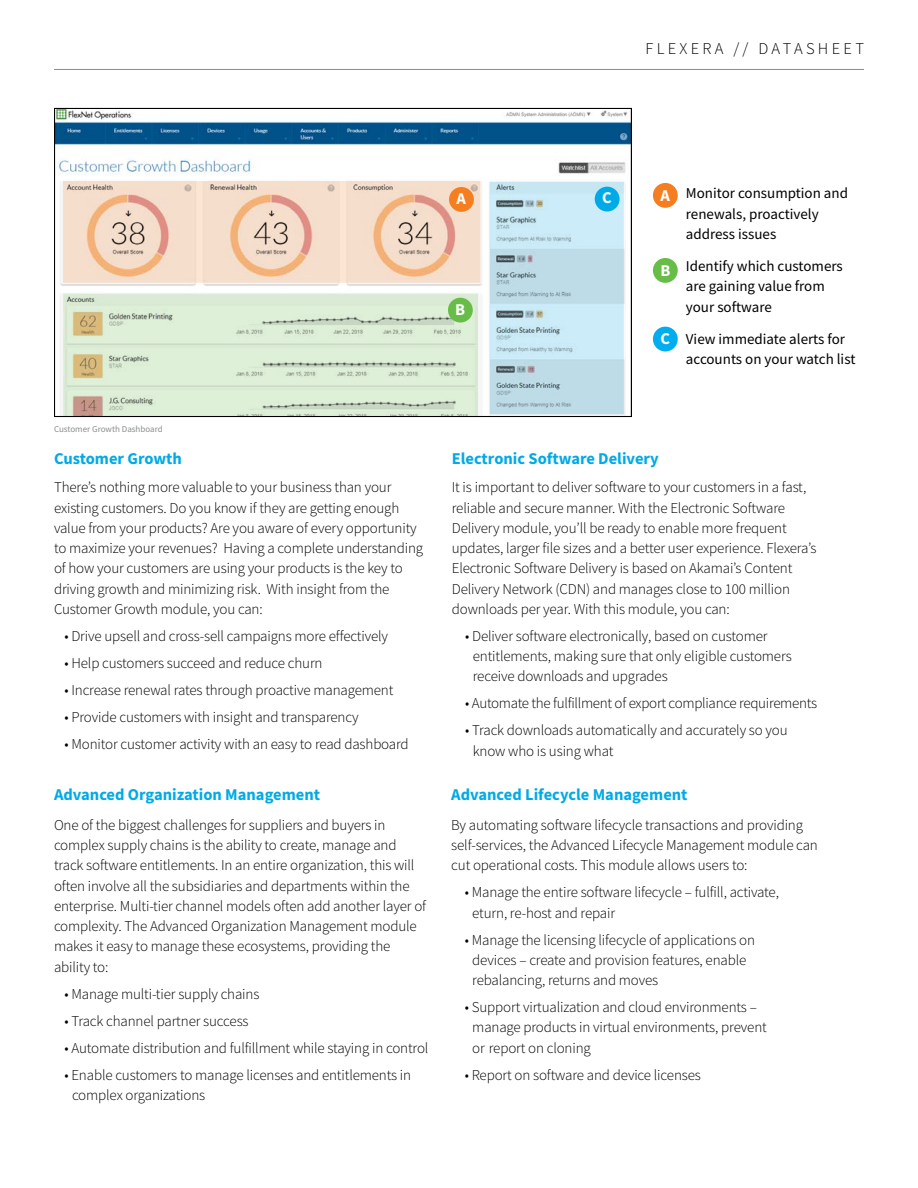
<style>
.page{position:relative;width:918px;height:1188px;background:#fff}
.page>*{position:absolute;margin:0;border:0;box-sizing:border-box;transform-origin:0 0}
.t1{font:700 16.5px "Source Sans Pro";color:#00aae7}
.t2{font:300 16.5px "Source Sans Pro";letter-spacing:.2em;color:#000}
.t3{font:700 16.5px "Source Sans Pro";color:#fff}
.t4{font:300 15px/20.2px "Source Sans Pro";letter-spacing:-.01em;color:#000}
.t5{font:15px/20.2px "Source Sans Pro";color:#000}
.t6{font:9px "Source Sans Pro";color:#8a8c8e}
</style>
<div class="page">
<hr style="left:54px;top:69px;width:810px;height:1px;background:#8a8c8e">
<img style="left:56px;top:110px;width:574px;height:305px">
<svg style="left:62px;top:292px;width:418px;height:126px;background:#d6e4ce"></svg>
<svg style="left:488px;top:180px;width:137px;height:236px;background:#bfdde8"></svg>
<div style="left:595px;top:187px;width:25px;height:25px;background:#00aae7;border-radius:50%"></div>
<div style="left:448px;top:298px;width:25px;height:25px;background:#68bd49;border-radius:50%"></div>
<div style="left:653px;top:183px;width:25px;height:25px;background:#f57e20;border-radius:50%"></div>
<div style="left:653px;top:258px;width:25px;height:25px;background:#68bd49;border-radius:50%"></div>
<div style="left:653px;top:327px;width:25px;height:24px;background:#00aeef;border-radius:50%"></div>
<svg style="left:61px;top:179px;width:421px;height:105px;background:#f0d4c0"></svg>
<div style="left:449px;top:187px;width:25px;height:25px;background:#f57e20;border-radius:50%"></div>
<p class="t2" style="left:646px;top:38px;width:220px">FLEXERA // DATASHEET</p>
<p class="t6" style="left:54px;top:424px;width:110px">Customer Growth Dashboard</p>
<p class="t1" style="left:54px;top:447px;width:130px">Customer Growth</p>
<p class="t4" style="left:54px;top:477px;width:371px">There’s nothing more valuable to your business than your existing customers. Do you know if they are getting enough value from your products? Are you aware of every opportunity to maximize your revenues? Having a complete understanding of how your customers are using your products is the key to driving growth and minimizing risk. With insight from the Customer Growth module, you can:</p>
<p class="t4" style="left:64px;top:626px;width:325px">• Drive upsell and cross-sell campaigns more effectively</p>
<p class="t4" style="left:64px;top:653px;width:260px">• Help customers succeed and reduce churn</p>
<p class="t4" style="left:64px;top:680px;width:330px">• Increase renewal rates through proactive management</p>
<p class="t4" style="left:64px;top:707px;width:296px">• Provide customers with insight and transparency</p>
<p class="t4" style="left:64px;top:734px;width:346px">• Monitor customer activity with an easy to read dashboard</p>
<p class="t1" style="left:54px;top:783px;width:268px">Advanced Organization Management</p>
<p class="t4" style="left:54px;top:815px;width:374px">One of the biggest challenges for suppliers and buyers in complex supply chains is the ability to create, manage and track software entitlements. In an entire organization, this will often involve all the subsidiaries and departments within the enterprise. Multi-tier channel models often add another layer of complexity. The Advanced Organization Management module makes it easy to manage these ecosystems, providing the ability to:</p>
<p class="t4" style="left:64px;top:984px;width:196px">• Manage multi-tier supply chains</p>
<p class="t4" style="left:64px;top:1011px;width:186px">• Track channel partner success</p>
<p class="t4" style="left:64px;top:1038px;width:366px">• Automate distribution and fulfillment while staying in control</p>
<p class="t4" style="left:72px;top:1065px;width:341px;text-indent:-8px">• Enable customers to manage licenses and entitlements in complex organizations</p>
<p class="t3" style="left:457px;top:188px;width:11px">A</p>
<p class="t3" style="left:455px;top:298px;width:11px">B</p>
<p class="t3" style="left:602px;top:186px;width:11px">C</p>
<p class="t3" style="left:661px;top:184px;width:11px">A</p>
<p class="t3" style="left:660px;top:260px;width:11px">B</p>
<p class="t3" style="left:660px;top:327px;width:11px">C</p>
<p class="t5" style="left:686px;top:183px;width:164px">Monitor consumption and renewals, proactively address issues</p>
<p class="t5" style="left:686px;top:256px;width:158px">Identify which customers are gaining value from your software</p>
<p class="t5" style="left:686px;top:329px;width:171px">View immediate alerts for accounts on your watch list</p>
<p class="t1" style="left:452px;top:447px;width:209px">Electronic Software Delivery</p>
<p class="t4" style="left:452px;top:477px;width:366px">It is important to deliver software to your customers in a fast, reliable and secure manner. With the Electronic Software Delivery module, you’ll be ready to enable more frequent updates, larger file sizes and a better user experience. Flexera’s Electronic Software Delivery is based on Akamai’s Content Delivery Network (CDN) and manages close to 100 million downloads per year. With this module, you can:</p>
<p class="t4" style="left:473px;top:626px;width:320px;text-indent:-8px">• Deliver software electronically, based on customer entitlements, making sure that only eligible customers receive downloads and upgrades</p>
<p class="t4" style="left:465px;top:693px;width:353px">• Automate the fulfillment of export compliance requirements</p>
<p class="t4" style="left:473px;top:720px;width:316px;text-indent:-8px">• Track downloads automatically and accurately so you know who is using what</p>
<p class="t1" style="left:451px;top:783px;width:238px">Advanced Lifecycle Management</p>
<p class="t4" style="left:451px;top:815px;width:368px">By automating software lifecycle transactions and providing self-services, the Advanced Lifecycle Management module can cut operational costs. This module allows users to:</p>
<p class="t4" style="left:472px;top:882px;width:308px;text-indent:-8px">• Manage the entire software lifecycle – fulfill, activate, eturn, re-host and repair</p>
<p class="t4" style="left:472px;top:930px;width:284px;text-indent:-8px">• Manage the licensing lifecycle of applications on devices – create and provision features, enable rebalancing, returns and moves</p>
<p class="t4" style="left:472px;top:997px;width:296px;text-indent:-8px">• Support virtualization and cloud environments – manage products in virtual environments, prevent or report on cloning</p>
<p class="t4" style="left:465px;top:1065px;width:238px">• Report on software and device licenses</p>
</div>
